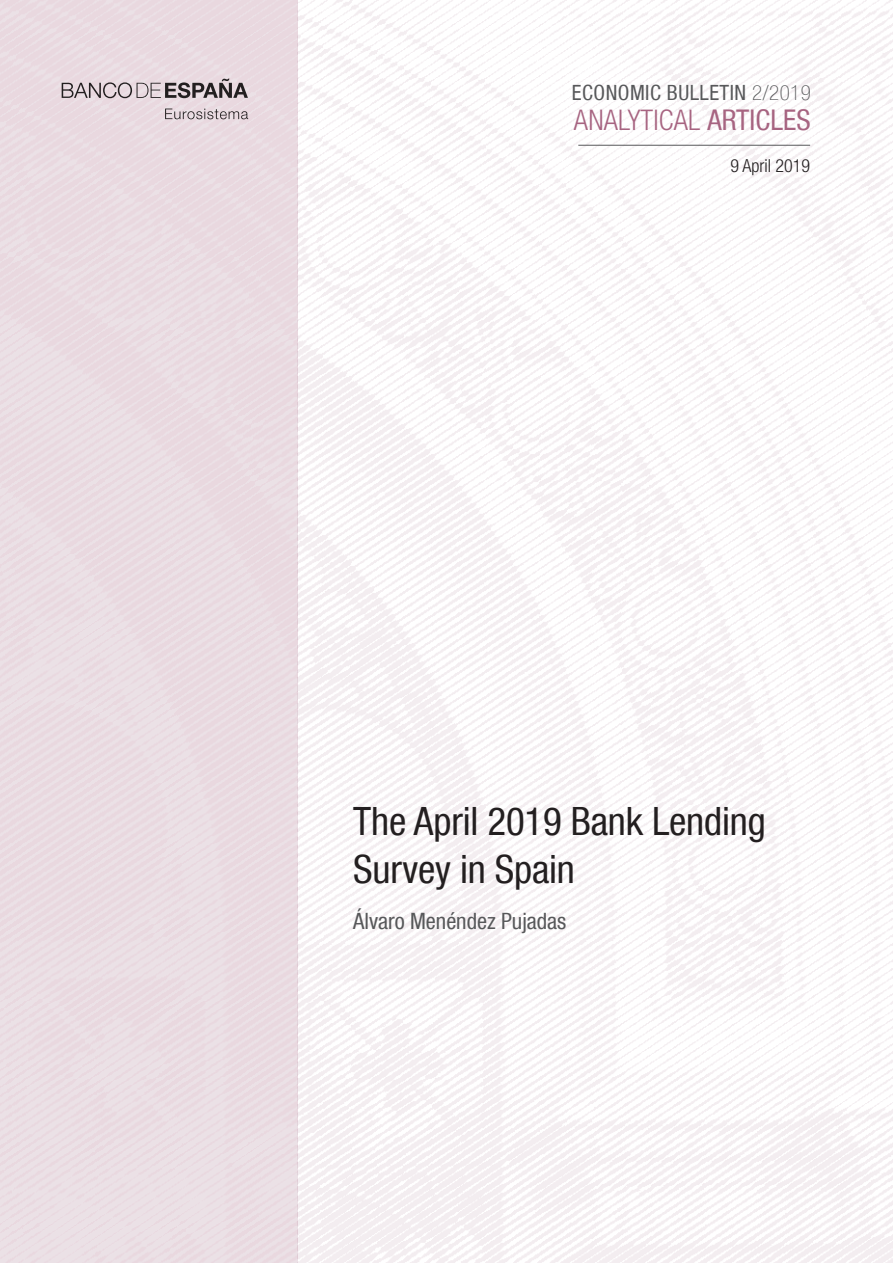
<style>
.page{position:relative;width:893px;height:1263px;background:#fff}
.page>*{position:absolute;margin:0;border:0;box-sizing:border-box;transform-origin:0 0}
.TITULO_GENERAL{font:condensed 39px/48px "Bd E Neue Helvetica";letter-spacing:-.005em;color:#231f20}
.t1{font:300 condensed 28.5px "Bd E Neue Helvetica";letter-spacing:.005em;color:#a76481}
.AUTORES{font:condensed 22.5px "Bd E Neue Helvetica";color:#57585a}
.t2{font:condensed 21px "Bd E Neue Helvetica";letter-spacing:.025em;color:#57585a}
.t3{font:300 condensed 18px "Bd E Neue Helvetica";color:#231f20}
.s1{font-weight:100}
.s2{font-weight:400}
</style>
<div class="page">
<div style="left:0;top:0;width:298px;height:1263px;background:#eadce2"></div>
<hr style="left:578px;top:145px;width:232px;height:1px;background:#57585a">
<svg style="left:165px;top:109px;width:83px;height:10px"></svg>
<svg style="left:62px;top:79px;width:186px;height:19px"></svg>
<p class="t2" style="left:572px;top:80px;width:240px">ECONOMIC BULLETIN <span class="s1">2/2019</span></p>
<p class="t1" style="left:574px;top:104px;width:238px">ANALYTICAL <span class="s2">ARTICLES</span></p>
<p class="t3" style="left:730px;top:155px;width:81px">9 April 2019</p>
<p class="TITULO_GENERAL" style="left:353px;top:797px;width:414px">The April 2019 Bank Lending<br>Survey in Spain</p>
<p class="AUTORES" style="left:353px;top:907px;width:215px">Álvaro Menéndez Pujadas</p>
</div>
